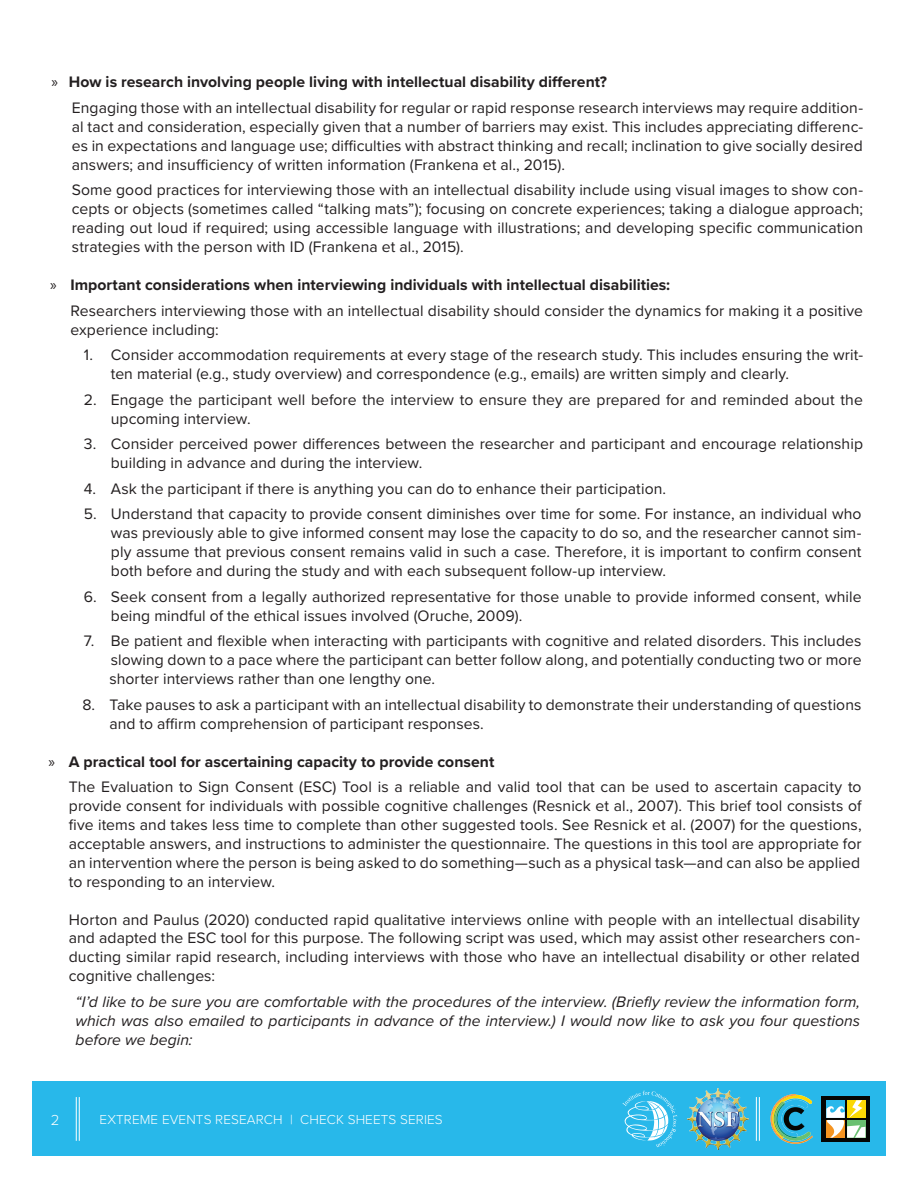
<style>
.page{position:relative;width:918px;height:1188px;background:#fff}
.page>*{position:absolute;margin:0;border:0;box-sizing:border-box;transform-origin:0 0}
.t1{font:15.75px/18.9px "Proxima Nova";letter-spacing:.005em;color:#231f20}
.t2{font:italic 15.75px/18.9px "Proxima Nova";color:#231f20;text-align:justify}
.t3{font:300 15px "Proxima Nova";color:#fff}
.t4{font:300 13.5px "Proxima Nova";letter-spacing:.01em;color:#fff}
.s1{font-family:"Myriad Pro"}
.s2{font-weight:700}
</style>
<div class="page">
<div style="left:32px;top:1082px;width:854px;height:74px;background:#28b8ea"></div>
<hr style="left:759px;top:1097px;width:1px;height:44px;background:#fff">
<hr style="left:756px;top:1097px;width:1px;height:44px;background:#fff">
<svg style="left:622px;top:1091px;width:55px;height:56px"></svg>
<img style="left:687px;top:1088px;width:62px;height:62px">
<hr style="left:79px;top:1097px;width:1px;height:44px;background:#fff">
<hr style="left:76px;top:1097px;width:1px;height:44px;background:#fff">
<svg style="left:771px;top:1094px;width:42px;height:50px"></svg>
<div style="left:822px;top:1096px;width:48px;height:46px;background:#040503"></div>
<svg style="left:826px;top:1100px;width:39px;height:38px"></svg>
<p class="t1" style="left:72px;top:69px;width:793px;line-height:25.7px;text-indent:-20px"><span class="s1">»</span> <span class="s2">How is research involving people living with intellectual disability different?<br></span>Engaging those with an intellectual disability for regular or rapid response research interviews may require addition-</p>
<p class="t1" style="left:72px;top:117px;width:793px;text-align:justify">al tact and consideration, especially given that a number of barriers may exist. This includes appreciating differenc&shy;es in expectations and language use; difficulties with abstract thinking and recall; inclination to give socially desired answers; and insufficiency of written information (Frankena et al., 2015).</p>
<p class="t1" style="left:72px;top:180px;width:793px;text-align:justify">Some good practices for interviewing those with an intellectual disability include using visual images to show con&shy;cepts or objects (sometimes called “talking mats”); focusing on concrete experiences; taking a dialogue approach; reading out loud if required; using accessible language with illustrations; and developing specific communication strategies with the person with ID (Frankena et al., 2015).</p>
<p class="t1" style="left:70px;top:271px;width:794px;line-height:25.7px;text-indent:-20px"><span class="s1">»</span> <span class="s2">Important considerations when interviewing individuals with intellectual disabilities:<br></span>Researchers interviewing those with an intellectual disability should consider the dynamics for making it a positive</p>
<p class="t1" style="left:70px;top:319px;width:150px">experience including:</p>
<p class="t1" style="left:111px;top:345px;width:754px;text-indent:-27px">1. Consider accommodation requirements at every stage of the research study. This includes ensuring the writ&shy;ten material (e.g., study overview) and correspondence (e.g., emails) are written simply and clearly.</p>
<p class="t1" style="left:111px;top:389px;width:754px;text-indent:-27px">2. Engage the participant well before the interview to ensure they are prepared for and reminded about the upcoming interview.</p>
<p class="t1" style="left:111px;top:434px;width:754px;text-indent:-27px">3. Consider perceived power differences between the researcher and participant and encourage relationship building in advance and during the interview.</p>
<p class="t1" style="left:84px;top:478px;width:584px">4. Ask the participant if there is anything you can do to enhance their participation.</p>
<p class="t1" style="left:111px;top:504px;width:752px;text-align:justify;text-indent:-27px">5. Understand that capacity to provide consent diminishes over time for some. For instance, an individual who was previously able to give informed consent may lose the capacity to do so, and the researcher cannot sim&shy;ply assume that previous consent remains valid in such a case. Therefore, it is important to confirm consent both before and during the study and with each subsequent follow-up interview.</p>
<p class="t1" style="left:111px;top:586px;width:752px;text-indent:-27px">6. Seek consent from a legally authorized representative for those unable to provide informed consent, while being mindful of the ethical issues involved (Oruche, 2009).</p>
<p class="t1" style="left:109px;top:631px;width:754px;text-align:justify;text-indent:-25px">7. Be patient and flexible when interacting with participants with cognitive and related disorders. This includes slowing down to a pace where the participant can better follow along, and potentially conducting two or more shorter interviews rather than one lengthy one.</p>
<p class="t1" style="left:109px;top:694px;width:754px;text-indent:-27px">8. Take pauses to ask a participant with an intellectual disability to demonstrate their understanding of questions and to affirm comprehension of participant responses.</p>
<p class="t1" style="left:69px;top:748px;width:794px;line-height:25.7px;text-indent:-20px"><span class="s1">»</span> <span class="s2">A practical tool for ascertaining capacity to provide consent<br></span>The Evaluation to Sign Consent (ESC) Tool is a reliable and valid tool that can be used to ascertain capacity to</p>
<p class="t1" style="left:69px;top:796px;width:794px;text-align:justify">provide consent for individuals with possible cognitive challenges (Resnick et al., 2007). This brief tool consists of five items and takes less time to complete than other suggested tools. See Resnick et al. (2007) for the questions, acceptable answers, and instructions to administer the questionnaire. The questions in this tool are appropriate for an intervention where the person is being asked to do something—such as a physical task—and can also be applied to responding to an interview.</p>
<p class="t1" style="left:69px;top:909px;width:793px;text-align:justify">Horton and Paulus (2020) conducted rapid qualitative interviews online with people with an intellectual disability and adapted the ESC tool for this purpose. The following script was used, which may assist other researchers con&shy;ducting similar rapid research, including interviews with those who have an intellectual disability or other related cognitive challenges:</p>
<p class="t2" style="left:76px;top:991px;width:786px">“I’d like to be sure you are comfortable with the procedures of the interview. (Briefly review the information form, which was also emailed to participants in advance of the interview.) I would now like to ask you four questions before we begin:</p>
<p class="t3" style="left:51px;top:1109px;width:10px">2</p>
<p class="t4" style="left:100px;top:1110px;width:345px">EXTREME EVENTS RESEARCH | CHECK SHEETS SERIES</p>
</div>
